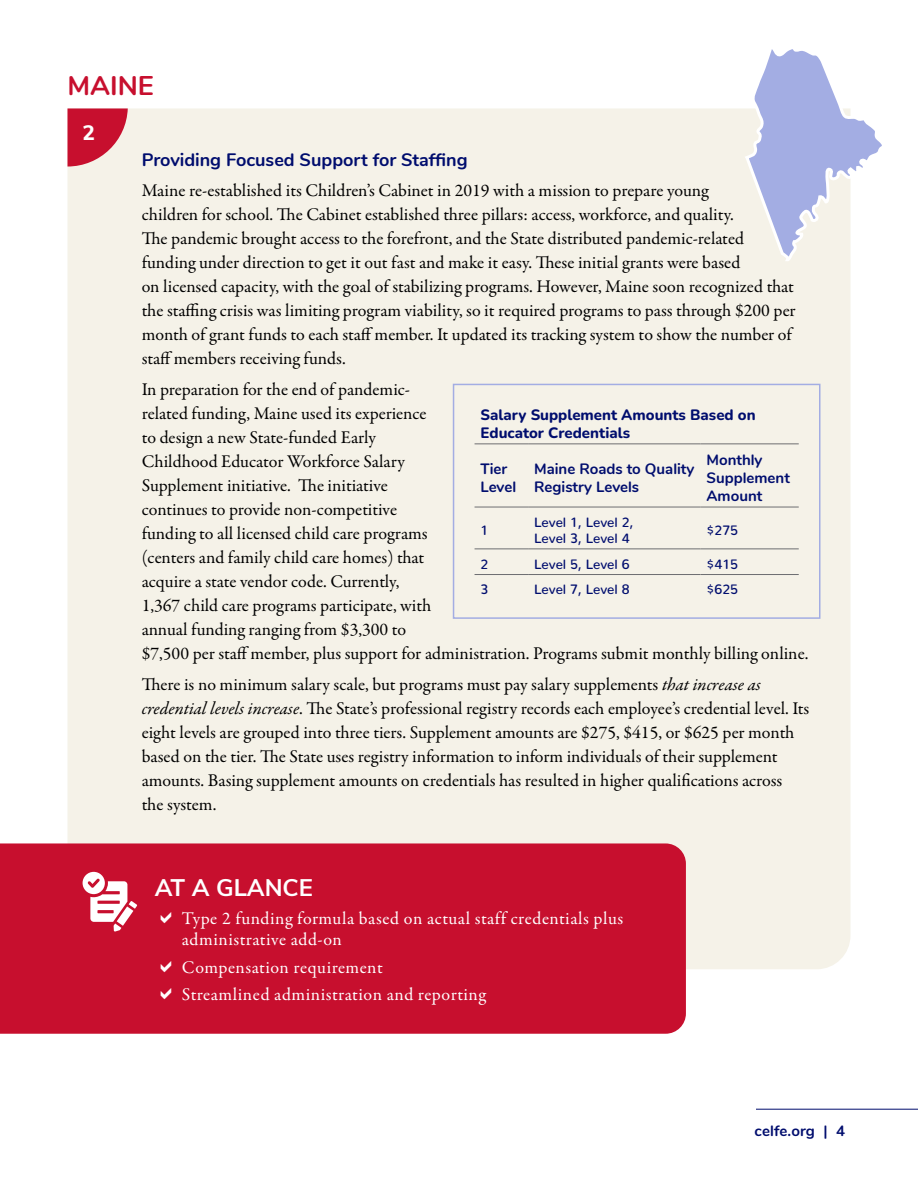
<style>
.page{position:relative;width:918px;height:1188px;background:#fff}
.page>*{position:absolute;margin:0;border:0;box-sizing:border-box;transform-origin:0 0}
.t1{font:700 27px "Nunito";color:#c70f2e}
.t2{font:700 24px "Nunito Sans";color:#fff}
.t3{font:800 20.85px "Nunito Sans";color:#fff}
.t4{font:18px/24px "Garamond Premr Pro";color:#000}
.t5{font:18px/21px "Garamond Premr Pro";letter-spacing:.025em;color:#fff}
.t6{font:700 18px "Nunito";color:#000d6e}
.t7{font:700 15px/18px "Nunito";color:#000d6e}
.t8{font:800 15px/18px "Nunito";color:#000d6e}
.t9{font:500 13.5px/16.2px "Nunito";color:#000d6e}
.s1{font-style:italic}
</style>
<div class="page">
<hr style="left:756px;top:1109px;width:162px;height:1px;background:#000d6e">
<div style="left:68px;top:108px;width:782px;height:861px;background:#f5f2e8"></div>
<svg style="left:68px;top:108px;width:60px;height:59px;background:#d2455a"></svg>
<div style="left:0;top:843px;width:686px;height:191px;background:#c70f2e"></div>
<svg style="left:83px;top:872px;width:54px;height:60px"></svg>
<svg style="left:744px;top:49px;width:138px;height:213px"></svg>
<hr style="left:475px;top:507px;width:53px;height:1px;background:#6d6e71">
<hr style="left:528px;top:507px;width:172px;height:1px;background:#6d6e71">
<hr style="left:700px;top:507px;width:99px;height:1px;background:#6d6e71">
<hr style="left:475px;top:549px;width:53px;height:1px;background:#6d6e71">
<hr style="left:528px;top:549px;width:172px;height:1px;background:#6d6e71">
<hr style="left:700px;top:549px;width:99px;height:1px;background:#6d6e71">
<hr style="left:475px;top:574px;width:53px;height:1px;background:#6d6e71">
<hr style="left:528px;top:574px;width:172px;height:1px;background:#6d6e71">
<hr style="left:700px;top:574px;width:99px;height:1px;background:#6d6e71">
<hr style="left:475px;top:444px;width:53px;height:1px;background:#6d6e71">
<hr style="left:528px;top:444px;width:172px;height:1px;background:#6d6e71">
<hr style="left:700px;top:444px;width:99px;height:1px;background:#6d6e71">
<div style="left:453px;top:384px;width:367px;height:235px;border:2px solid #a3ade3"></div>
<svg style="left:161px;top:912px;width:10px;height:11px"></svg>
<svg style="left:161px;top:960px;width:10px;height:12px"></svg>
<svg style="left:161px;top:988px;width:10px;height:12px"></svg>
<h1 class="t1" style="left:68px;top:65px;width:88px">MAINE</h1>
<p class="t3" style="left:83px;top:118px;width:14px">2</p>
<p class="t6" style="left:142px;top:146px;width:327px">Providing Focused Support for Staffing</p>
<p class="t4" style="left:142px;top:179px;width:655px">Maine re-established its Children’s Cabinet in 2019 with a mission to prepare young<br>children for school. The Cabinet established three pillars: access, workforce, and quality.<br>The pandemic brought access to the forefront, and the State distributed pandemic-related funding under direction to get it out fast and make it easy. These initial grants were based<br>on licensed capacity, with the goal of stabilizing programs. However, Maine soon recognized that the staffing crisis was limiting program viability, so it required programs to pass through $200 per month of grant funds to each staff member. It updated its tracking system to show the number of staff members receiving funds.</p>
<p class="t4" style="left:142px;top:378px;width:668px">In preparation for the end of pandemic-<br>related funding, Maine used its experience<br>to design a new State-funded Early<br>Childhood Educator Workforce Salary<br>Supplement initiative. The initiative<br>continues to provide non-competitive<br>funding to all licensed child care programs<br>(centers and family child care homes) that<br>acquire a state vendor code. Currently,<br>1,367 child care programs participate, with<br>annual funding ranging from $3,300 to<br>$7,500 per staff member, plus support for administration. Programs submit monthly billing online.</p>
<p class="t4" style="left:142px;top:673px;width:669px">There is no minimum salary scale, but programs must pay salary supplements <span class="s1">that increase as credential levels increase</span>. The State’s professional registry records each employee’s credential level. Its eight levels are grouped into three tiers. Supplement amounts are $275, $415, or $625 per month based on the tier. The State uses registry information to inform individuals of their supplement amounts. Basing supplement amounts on credentials has resulted in higher qualifications across<br>the system.</p>
<p class="t8" style="left:481px;top:405px;width:277px">Salary Supplement Amounts Based on<br>Educator Credentials</p>
<p class="t7" style="left:481px;top:459px;width:37px">Tier<br>Level</p>
<p class="t7" style="left:534px;top:459px;width:162px">Maine Roads to Quality<br>Registry Levels</p>
<p class="t7" style="left:706px;top:450px;width:85px">Monthly<br>Supplement<br>Amount</p>
<p class="t9" style="left:481px;top:520px;width:9px">1</p>
<p class="t9" style="left:534px;top:512px;width:101px">Level 1, Level 2,<br>Level 3, Level 4</p>
<p class="t9" style="left:707px;top:520px;width:33px">$275</p>
<p class="t9" style="left:481px;top:554px;width:9px">2</p>
<p class="t9" style="left:534px;top:554px;width:97px">Level 5, Level 6</p>
<p class="t9" style="left:707px;top:554px;width:33px">$415</p>
<p class="t9" style="left:481px;top:580px;width:9px">3</p>
<p class="t9" style="left:534px;top:580px;width:97px">Level 7, Level 8</p>
<p class="t9" style="left:707px;top:580px;width:33px">$625</p>
<h2 class="t2" style="left:155px;top:870px;width:160px">AT A GLANCE</h2>
<p class="t5" style="left:182px;top:908px;width:443px">Type 2 funding formula based on actual staff credentials plus administrative add-on</p>
<p class="t5" style="left:182px;top:954px;width:306px;line-height:27.8px">Compensation requirement<br>Streamlined administration and reporting</p>
<p class="t7" style="left:755px;top:1121px;width:92px">celfe.org | 4</p>
</div>
